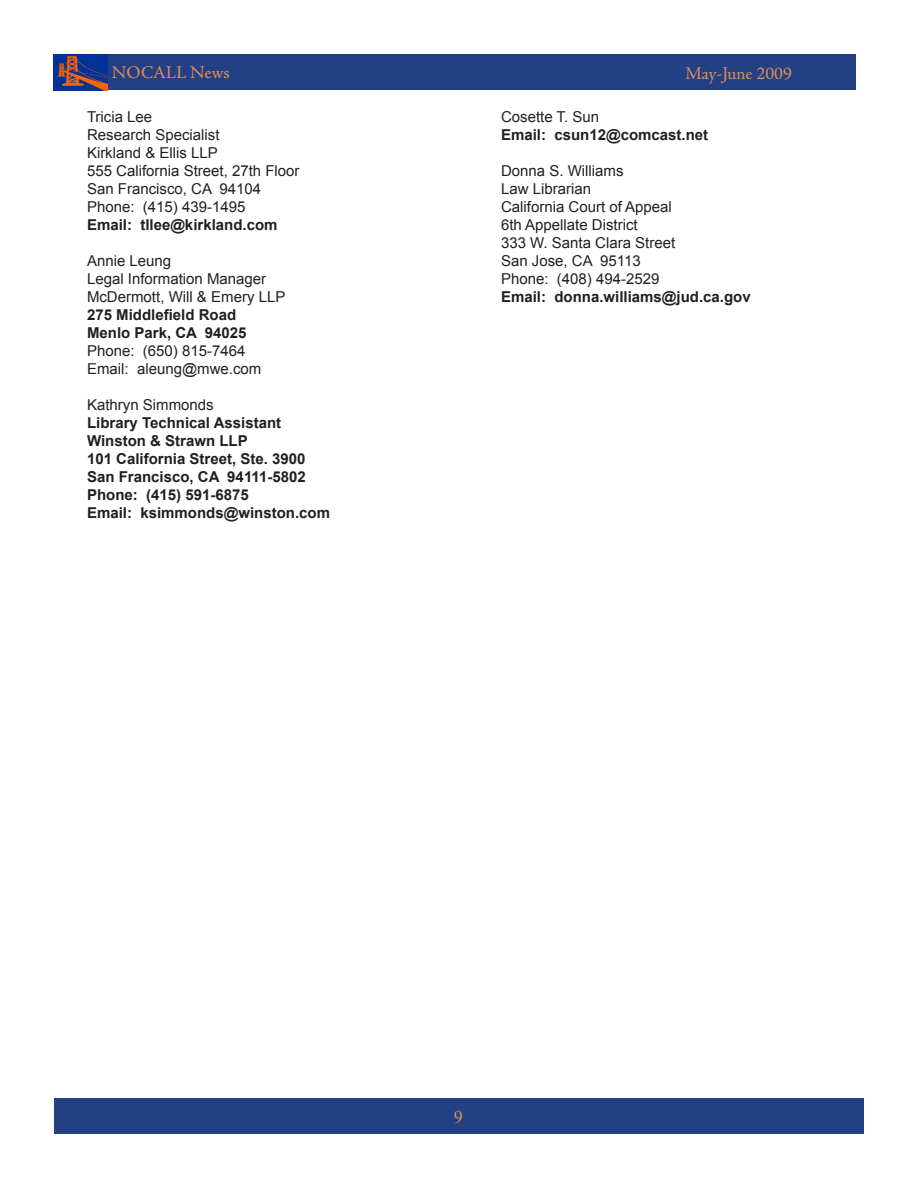
<style>
.page{position:relative;width:918px;height:1188px;background:#fff}
.page>*{position:absolute;margin:0;border:0;box-sizing:border-box;transform-origin:0 0}
.t1{font:18px "Adobe Jenson Pro";color:#df8e57}
.Article_Text{font:15px "Arial";color:#231f20}
.Article_Text-2{font:700 15px "Arial";color:#231f20}
</style>
<div class="page">
<div style="left:98px;top:54px;width:757px;height:36px;background:#244084"></div>
<img style="left:54px;top:54px;width:54px;height:36px">
<div style="left:54px;top:1098px;width:810px;height:36px;background:#244084"></div>
<p class="t1" style="left:112px;top:62px;width:119px">NOCALL News</p>
<p class="t1" style="left:686px;top:63px;width:108px">May-June 2009</p>
<p class="Article_Text" style="left:87px;top:107px;width:67px">Tricia Lee</p>
<p class="Article_Text" style="left:87px;top:125px;width:134px">Research Specialist</p>
<p class="Article_Text" style="left:87px;top:143px;width:132px">Kirkland &amp; Ellis LLP</p>
<p class="Article_Text" style="left:87px;top:161px;width:214px">555 California Street, 27th Floor</p>
<p class="Article_Text" style="left:87px;top:179px;width:176px">San Francisco, CA 94104</p>
<p class="Article_Text" style="left:87px;top:197px;width:160px">Phone: (415) 439-1495</p>
<p class="Article_Text-2" style="left:87px;top:215px;width:192px">Email: tllee@kirkland.com</p>
<p class="Article_Text" style="left:87px;top:251px;width:86px">Annie Leung</p>
<p class="Article_Text" style="left:87px;top:269px;width:181px">Legal Information Manager</p>
<p class="Article_Text" style="left:87px;top:287px;width:200px">McDermott, Will &amp; Emery LLP</p>
<p class="Article_Text-2" style="left:87px;top:305px;width:151px">275 Middlefield Road</p>
<p class="Article_Text-2" style="left:87px;top:323px;width:161px">Menlo Park, CA 94025</p>
<p class="Article_Text" style="left:87px;top:341px;width:160px">Phone: (650) 815-7464</p>
<p class="Article_Text" style="left:87px;top:359px;width:176px">Email: aleung@mwe.com</p>
<p class="Article_Text" style="left:87px;top:395px;width:128px">Kathryn Simmonds</p>
<p class="Article_Text-2" style="left:87px;top:413px;width:196px">Library Technical Assistant</p>
<p class="Article_Text-2" style="left:87px;top:431px;width:162px">Winston &amp; Strawn LLP</p>
<p class="Article_Text-2" style="left:87px;top:449px;width:220px">101 California Street, Ste. 3900</p>
<p class="Article_Text-2" style="left:87px;top:467px;width:220px">San Francisco, CA 94111-5802</p>
<p class="Article_Text-2" style="left:87px;top:485px;width:163px">Phone: (415) 591-6875</p>
<p class="Article_Text-2" style="left:87px;top:503px;width:245px">Email: ksimmonds@winston.com</p>
<p class="Article_Text" style="left:501px;top:107px;width:100px">Cosette T. Sun</p>
<p class="Article_Text-2" style="left:501px;top:125px;width:209px">Email: csun12@comcast.net</p>
<p class="Article_Text" style="left:501px;top:161px;width:124px">Donna S. Williams</p>
<p class="Article_Text" style="left:501px;top:179px;width:92px">Law Librarian</p>
<p class="Article_Text" style="left:501px;top:197px;width:172px">California Court of Appeal</p>
<p class="Article_Text" style="left:501px;top:215px;width:138px">6th Appellate District</p>
<p class="Article_Text" style="left:501px;top:233px;width:176px">333 W. Santa Clara Street</p>
<p class="Article_Text" style="left:501px;top:251px;width:141px">San Jose, CA 95113</p>
<p class="Article_Text" style="left:501px;top:269px;width:160px">Phone: (408) 494-2529</p>
<p class="Article_Text-2" style="left:501px;top:287px;width:251px">Email: donna.williams@jud.ca.gov</p>
</div>
